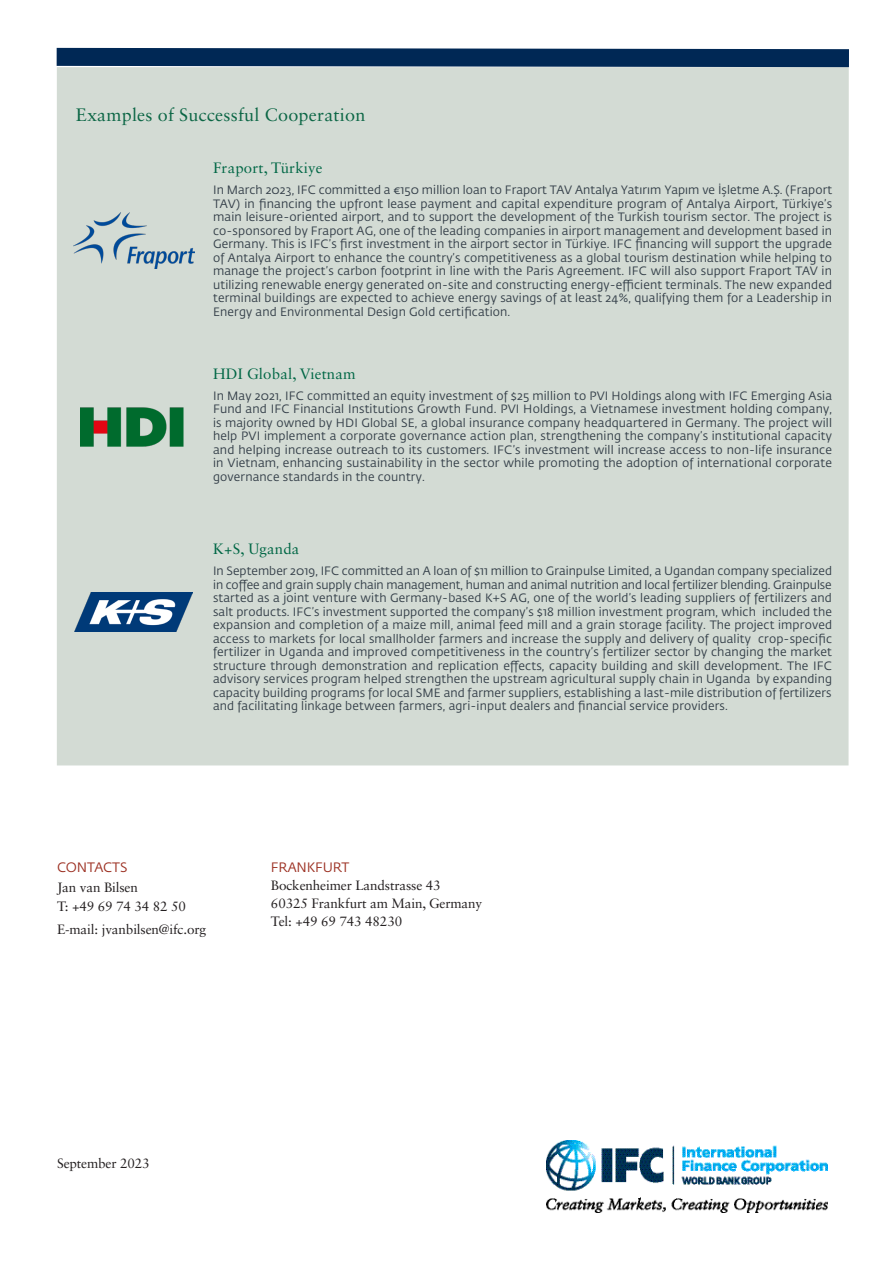
<style>
.page{position:relative;width:893px;height:1263px;background:#fff}
.page>*{position:absolute;margin:0;border:0;box-sizing:border-box;transform-origin:0 0}
.Body{font:18px "Sabon LT Std";letter-spacing:.015em;color:#0b6645}
.Body-2{font:15px "Sabon LT Std";letter-spacing:.015em;color:#006745}
._4_-_ContactInfo_Bod{font:13.5px "Sabon LT Std";letter-spacing:-.01em;color:#231f20}
._4_-_ContactInfo_Bod-2{font:13.5px "Fedra Sans Std";letter-spacing:-.01em;color:#9c3022}
.Body-3{font:12px/13.5px "Fedra Sans Std";letter-spacing:.015em;color:#333e48;text-align:justify}
</style>
<div class="page">
<div style="left:57px;top:67px;width:792px;height:698px;background:#d3dbd4"></div>
<img style="left:547px;top:1140px;width:280px;height:72px">
<svg style="left:56px;top:47px;width:793px;height:21px;background:#22456b"></svg>
<img style="left:80px;top:407px;width:103px;height:40px">
<img style="left:73px;top:212px;width:121px;height:57px">
<img style="left:75px;top:592px;width:118px;height:39px">
<p class="Body" style="left:76px;top:104px;width:291px">Examples of Successful Cooperation</p>
<p class="Body-2" style="left:213px;top:159px;width:111px">Fraport, Türkiye</p>
<p class="Body-3" style="left:213px;top:184px;width:621px">In March 2023, IFC committed a €150 million loan to Fraport TAV Antalya Yatırım Yapım ve İşletme A.Ş. (Fraport TAV) in financing the upfront lease payment and capital expenditure program of Antalya Airport, Türkiye’s main leisure-oriented airport, and to support the development of the Turkish tourism sector. The project is co-sponsored by Fraport AG, one of the leading companies in airport management and development based in Germany. This is IFC’s first investment in the airport sector in Türkiye. IFC financing will support the upgrade of Antalya Airport to enhance the country’s competitiveness as a global tourism destination while helping to manage the project’s carbon footprint in line with the Paris Agreement. IFC will also support Fraport TAV in utilizing renewable energy generated on-site and constructing energy-efficient terminals. The new expanded terminal buildings are expected to achieve energy savings of at least 24%, qualifying them for a Leadership in Energy and Environmental Design Gold certification.</p>
<p class="Body-2" style="left:213px;top:365px;width:144px">HDI Global, Vietnam</p>
<p class="Body-3" style="left:213px;top:389px;width:620px">In May 2021, IFC committed an equity investment of $25 million to PVI Holdings along with IFC Emerging Asia Fund and IFC Financial Institutions Growth Fund. PVI Holdings, a Vietnamese investment holding company, is majority owned by HDI Global SE, a global insurance company headquartered in Germany. The project will help PVI implement a corporate governance action plan, strengthening the company’s institutional capacity and helping increase outreach to its customers. IFC’s investment will increase access to non-life insurance in Vietnam, enhancing sustainability in the sector while promoting the adoption of international corporate governance standards in the country.</p>
<p class="Body-2" style="left:213px;top:540px;width:88px">K+S, Uganda</p>
<p class="Body-3" style="left:213px;top:565px;width:620px">In September 2019, IFC committed an A loan of $11 million to Grainpulse Limited, a Ugandan company specialized in coffee and grain supply chain management, human and animal nutrition and local fertilizer blending. Grainpulse started as a joint venture with Germany-based K+S AG, one of the world’s leading suppliers of fertilizers and salt products. IFC’s investment supported the company’s $18 million investment program, which included the expansion and completion of a maize mill, animal feed mill and a grain storage facility. The project improved access to markets for local smallholder farmers and increase the supply and delivery of quality crop-specific fertilizer in Uganda and improved competitiveness in the country’s fertilizer sector by changing the market structure through demonstration and replication effects, capacity building and skill development. The IFC advisory services program helped strengthen the upstream agricultural supply chain in Uganda by expanding capacity building programs for local SME and farmer suppliers, establishing a last-mile distribution of fertilizers and facilitating linkage between farmers, agri-input dealers and financial service providers.</p>
<p class="_4_-_ContactInfo_Bod-2" style="left:57px;top:859px;width:72px">CONTACTS</p>
<p class="_4_-_ContactInfo_Bod" style="left:57px;top:879px;width:82px">Jan van Bilsen</p>
<p class="_4_-_ContactInfo_Bod" style="left:57px;top:898px;width:130px">T: +49 69 74 34 82 50</p>
<p class="_4_-_ContactInfo_Bod" style="left:57px;top:921px;width:151px">E-mail: jvanbilsen@ifc.org</p>
<p class="_4_-_ContactInfo_Bod-2" style="left:271px;top:859px;width:80px">FRANKFURT</p>
<p class="_4_-_ContactInfo_Bod" style="left:271px;top:877px;width:171px">Bockenheimer Landstrasse 43</p>
<p class="_4_-_ContactInfo_Bod" style="left:271px;top:895px;width:213px">60325 Frankfurt am Main, Germany</p>
<p class="_4_-_ContactInfo_Bod" style="left:271px;top:913px;width:133px">Tel: +49 69 743 48230</p>
<p class="_4_-_ContactInfo_Bod" style="left:57px;top:1155px;width:94px">September 2023</p>
</div>
